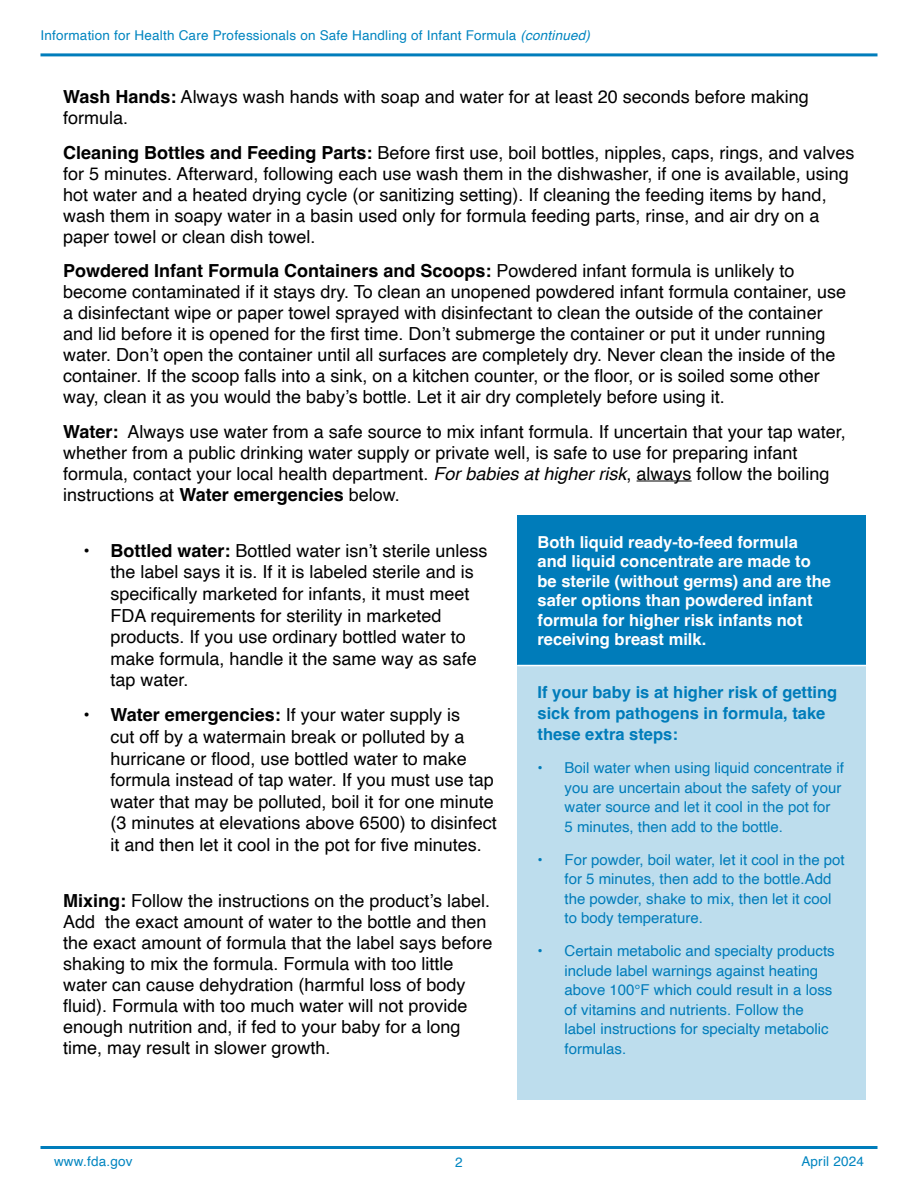
<style>
.page{position:relative;width:918px;height:1188px;background:#fff}
.page>*{position:absolute;margin:0;border:0;box-sizing:border-box;transform-origin:0 0}
.body{font:18px/21px "Helvetica";color:#000}
.t1{font:700 16.5px/19.5px "Helvetica";color:#fff}
.body-2{font:700 16.5px/21px "Helvetica";color:#007cba}
.t2{font:15px/19.5px "Helvetica";color:#007cba}
.t3{font:13.5px "Helvetica";letter-spacing:.015em;color:#0085c0}
.s1{font-style:italic}
.s2{font-weight:700}
</style>
<div class="page">
<hr style="left:40px;top:53px;width:838px;height:3px;background:#007dbb">
<hr style="left:40px;top:1146px;width:838px;height:3px;background:#007dbb">
<hr style="left:637px;top:481px;width:55px;height:1px;background:#000">
<div style="left:517px;top:515px;width:349px;height:151px;background:#007cba"></div>
<div style="left:517px;top:666px;width:349px;height:434px;background:#bddded"></div>
<hr style="left:517px;top:665px;width:349px;height:1px;background:#fff">
<p class="t3" style="left:40px;top:25px;width:551px">Information for Health Care Professionals on Safe Handling of Infant Formula <span class="s1">(continued)</span></p>
<p class="body" style="left:63px;top:87px;width:747px"><span class="s2">Wash Hands:</span> Always wash hands with soap and water for at least 20 seconds before making formula.</p>
<p class="body" style="left:63px;top:142px;width:793px"><span class="s2">Cleaning Bottles and Feeding Parts:</span> Before first use, boil bottles, nipples, caps, rings, and valves for 5 minutes. Afterward, following each use wash them in the dishwasher, if one is available, using hot water and a heated drying cycle (or sanitizing setting). If cleaning the feeding items by hand, wash them in soapy water in a basin used only for formula feeding parts, rinse, and air dry on a paper towel or clean dish towel.</p>
<p class="body" style="left:63px;top:261px;width:784px"><span class="s2">Powdered Infant Formula Containers and Scoops:</span> Powdered infant formula is unlikely to become contaminated if it stays dry. To clean an unopened powdered infant formula container, use a disinfectant wipe or paper towel sprayed with disinfectant to clean the outside of the container and lid before it is opened for the first time. Don’t submerge the container or put it under running water. Don’t open the container until all surfaces are completely dry. Never clean the inside of the container. If the scoop falls into a sink, on a kitchen counter, or the floor, or is soiled some other way, clean it as you would the baby’s bottle. Let it air dry completely before using it.</p>
<p class="body" style="left:63px;top:421px;width:784px"><span class="s2">Water:</span> Always use water from a safe source to mix infant formula. If uncertain that your tap water, whether from a public drinking water supply or private well, is safe to use for preparing infant formula, contact your local health department. <span class="s1">For babies at higher risk</span>, always follow the boiling instructions at <span class="s2">Water emergencies</span> below.</p>
<p class="body" style="left:111px;top:540px;width:379px;line-height:21.6px;text-indent:-27px">• <span class="s2">Bottled water:</span> Bottled water isn’t sterile unless the label says it is. If it is labeled sterile and is specifically marketed for infants, it must meet FDA requirements for sterility in marketed products. If you use ordinary bottled water to make formula, handle it the same way as safe tap water.</p>
<p class="body" style="left:111px;top:705px;width:388px;line-height:21.6px;text-indent:-27px">• <span class="s2">Water emergencies:</span> If your water supply is<br>cut off by a watermain break or polluted by a hurricane or flood, use bottled water to make formula instead of tap water. If you must use tap water that may be polluted, boil it for one minute (3 minutes at elevations above 6500) to disinfect it and then let it cool in the pot for five minutes.</p>
<p class="body" style="left:63px;top:891px;width:431px"><span class="s2">Mixing:</span> Follow the instructions on the product’s label.<br>Add the exact amount of water to the bottle and then the exact amount of formula that the label says before shaking to mix the formula. Formula with too little water can cause dehydration (harmful loss of body fluid). Formula with too much water will not provide enough nutrition and, if fed to your baby for a long time, may result in slower growth.</p>
<h2 class="t1" style="left:538px;top:534px;width:295px">Both liquid ready-to-feed formula and liquid concentrate are made to be sterile (without germs) and are the safer options than powdered infant formula for higher risk infants not receiving breast milk.</h2>
<p class="body-2" style="left:538px;top:684px;width:301px">If your baby is at higher risk of getting sick from pathogens in formula, take these extra steps:</p>
<p class="t2" style="left:565px;top:759px;width:281px;text-indent:-27px">• Boil water when using liquid concentrate if you are uncertain about the safety of your water source and let it cool in the pot for<br>5 minutes, then add to the bottle.</p>
<p class="t2" style="left:565px;top:850px;width:282px;text-indent:-27px">• For powder, boil water, let it cool in the pot for 5 minutes, then add to the bottle.Add the powder, shake to mix, then let it cool to body temperature.</p>
<p class="t2" style="left:565px;top:942px;width:272px;text-indent:-27px">• Certain metabolic and specialty products include label warnings against heating above 100°F which could result in a loss of vitamins and nutrients. Follow the label instructions for specialty metabolic formulas.</p>
<p class="t3" style="left:54px;top:1151px;width:80px">www.fda.gov</p>
<p class="t3" style="left:455px;top:1151px;width:9px">2</p>
<p class="t3" style="left:801px;top:1151px;width:64px">April 2024</p>
</div>
